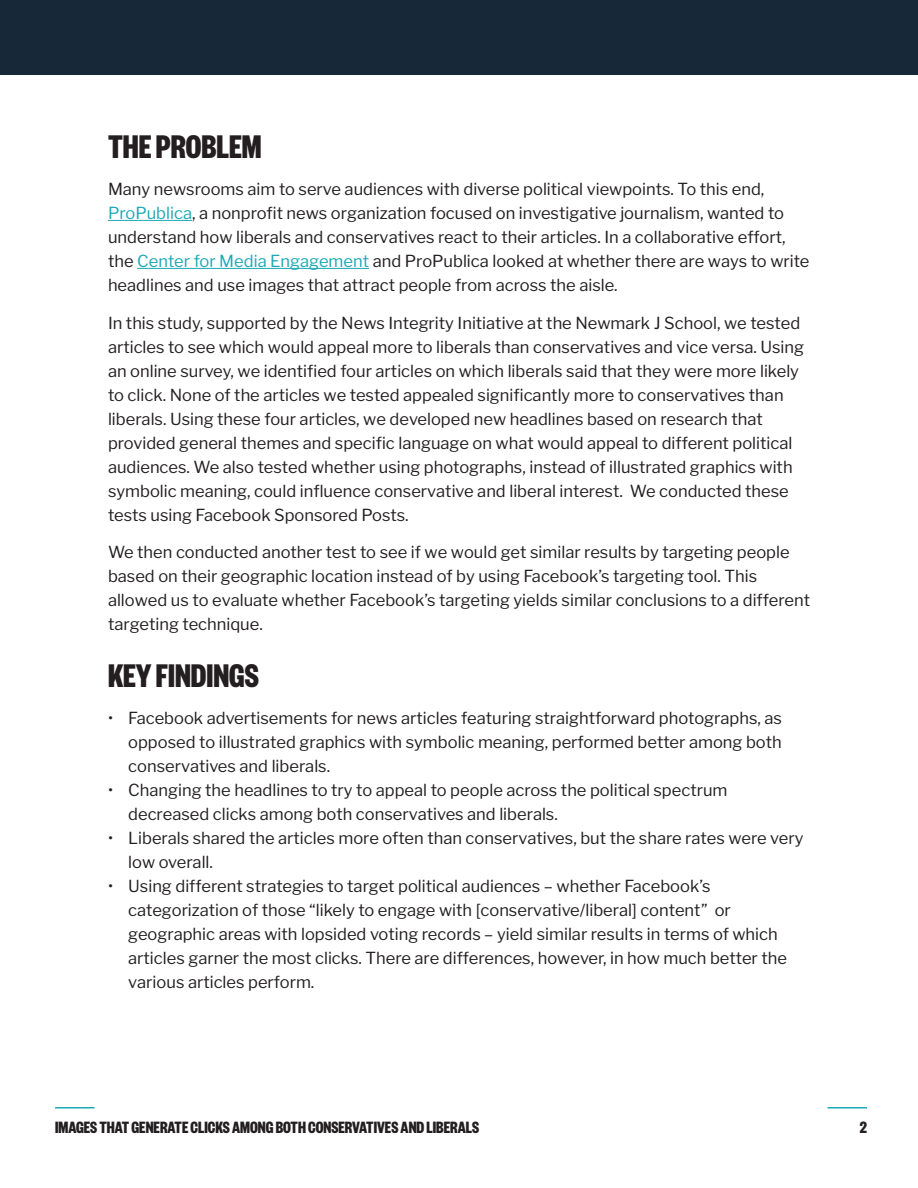
<style>
.page{position:relative;width:918px;height:1188px;background:#fff}
.page>*{position:absolute;margin:0;border:0;box-sizing:border-box;transform-origin:0 0}
.Subhead{font:700 36px "Founders Grotesk X Cond";color:#231f20}
.t1{font:700 18px "Founders Grotesk X Cond";color:#231f20}
.Body_Text{font:16.5px/24px "Libre Franklin";color:#231f20}
.Bulleted_Text{font:16.5px/24px "Libre Franklin";color:#231f20}
.s1{color:#1da8b6}
</style>
<div class="page">
<hr style="left:55px;top:1107px;width:40px;height:1px;background:#1da8b6">
<hr style="left:828px;top:1107px;width:39px;height:1px;background:#1da8b6">
<div style="left:0;top:0;width:918px;height:75px;background:#172938"></div>
<hr style="left:108px;top:220px;width:84px;height:1px;background:#1da8b6">
<hr style="left:137px;top:268px;width:232px;height:1px;background:#1da8b6">
<p class="Subhead" style="left:108px;top:124px;width:155px">THE PROBLEM</p>
<p class="Body_Text" style="left:108px;top:177px;width:703px">Many newsrooms aim to serve audiences with diverse political viewpoints. To this end, <span class="s1">ProPublica</span>, a nonprofit news organization focused on investigative journalism, wanted to understand how liberals and conservatives react to their articles. In a collaborative effort, the <span class="s1">Center for Media Engagement</span> and ProPublica looked at whether there are ways to write headlines and use images that attract people from across the aisle.</p>
<p class="Body_Text" style="left:108px;top:311px;width:698px">In this study, supported by the News Integrity Initiative at the Newmark J School, we tested articles to see which would appeal more to liberals than conservatives and vice versa. Using an online survey, we identified four articles on which liberals said that they were more likely to click. None of the articles we tested appealed significantly more to conservatives than liberals. Using these four articles, we developed new headlines based on research that provided general themes and specific language on what would appeal to different political audiences. We also tested whether using photographs, instead of illustrated graphics with symbolic meaning, could influence conservative and liberal interest. We conducted these tests using Facebook Sponsored Posts.</p>
<p class="Body_Text" style="left:108px;top:540px;width:704px">We then conducted another test to see if we would get similar results by targeting people based on their geographic location instead of by using Facebook’s targeting tool. This allowed us to evaluate whether Facebook’s targeting yields similar conclusions to a different targeting technique.</p>
<p class="Subhead" style="left:108px;top:653px;width:152px">KEY FINDINGS</p>
<p class="Bulleted_Text" style="left:128px;top:706px;width:655px;text-align:justify;text-indent:-20px">• Facebook advertisements for news articles featuring straightforward photographs, as opposed to illustrated graphics with symbolic meaning, performed better among both conservatives and liberals.</p>
<p class="Bulleted_Text" style="left:128px;top:778px;width:601px;text-indent:-20px">• Changing the headlines to try to appeal to people across the political spectrum decreased clicks among both conservatives and liberals.</p>
<p class="Bulleted_Text" style="left:128px;top:826px;width:677px;text-indent:-20px">• Liberals shared the articles more often than conservatives, but the share rates were very low overall.</p>
<p class="Bulleted_Text" style="left:128px;top:874px;width:660px;text-indent:-20px">• Using different strategies to target political audiences – whether Facebook’s categorization of those “likely to engage with [conservative/liberal] content” or geographic areas with lopsided voting records – yield similar results in terms of which articles garner the most clicks. There are differences, however, in how much better the various articles perform.</p>
<p class="t1" style="left:55px;top:1116px;width:426px">IMAGES THAT GENERATE CLICKS AMONG BOTH CONSERVATIVES AND LIBERALS</p>
<p class="t1" style="left:860px;top:1116px;width:9px">2</p>
</div>
